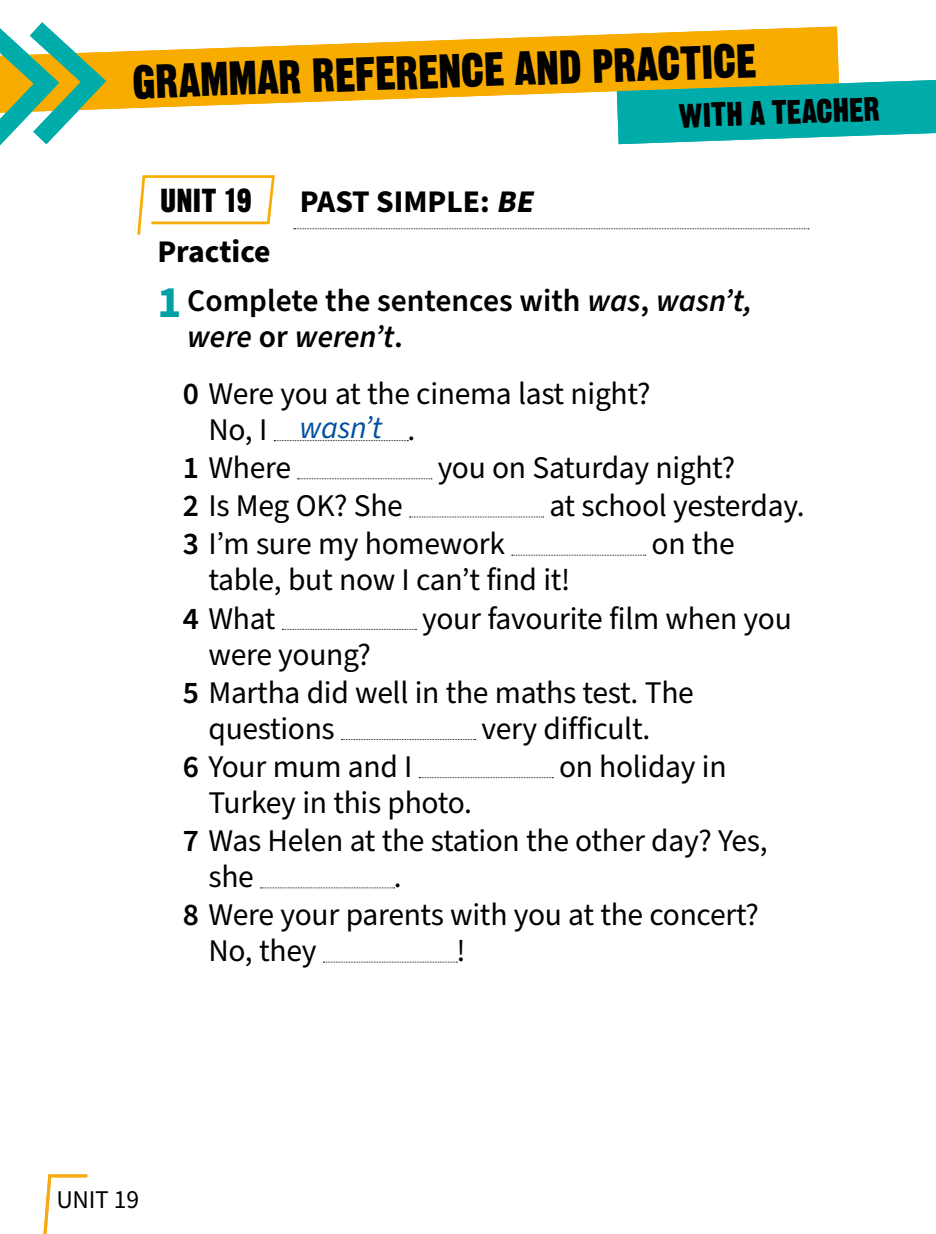
<style>
.page{position:relative;width:936px;height:1234px;background:#fff}
.page>*{position:absolute;margin:0;border:0;box-sizing:border-box;transform-origin:0 0}
.t1{font:46.5px "Gothic Thirteen Std";color:#000}
.t2{font:33px "Gothic Thirteen Std";color:#000}
.t3{font:32.4px "Gothic Thirteen Std";color:#000}
.t4{font:31.5px/57.3px "Source Sans Pro";letter-spacing:-.01em;color:#000}
.t5{font:600 31.5px/48.8px "Source Sans Pro";color:#000}
.t6{font:700 31.5px "Source Sans Pro";color:#000}
.t7{font:25.5px "Source Sans Pro";color:#000}
.s1{font-style:italic}
.s2{font-weight:700}
.s3{font-weight:700;font-size:45px;color:#00a0a7}
.s4{font-weight:600;font-style:italic}
.s5{font-weight:600}
.s6{font-style:italic;color:#004f9f}
</style>
<div class="page">
<svg style="left:119px;top:27px;width:719px;height:82px;fill:#f8ac00"></svg>
<svg style="left:616px;top:80px;width:319px;height:64px;background:#2bb3a3"></svg>
<svg style="left:0;top:22px;width:119px;height:124px"></svg>
<svg style="left:294px;top:228px;width:514px;height:1px"></svg>
<svg style="left:274px;top:440px;width:134px;height:1px"></svg>
<svg style="left:298px;top:478px;width:134px;height:1px"></svg>
<svg style="left:409px;top:516px;width:134px;height:1px"></svg>
<svg style="left:511px;top:554px;width:135px;height:1px"></svg>
<svg style="left:282px;top:628px;width:134px;height:1px"></svg>
<svg style="left:341px;top:739px;width:134px;height:1px"></svg>
<svg style="left:419px;top:777px;width:134px;height:1px"></svg>
<svg style="left:260px;top:887px;width:135px;height:1px"></svg>
<svg style="left:323px;top:961px;width:134px;height:1px"></svg>
<svg style="left:137px;top:175px;width:138px;height:60px"></svg>
<svg style="left:43px;top:1174px;width:44px;height:59px"></svg>
<h1 class="t1" style="left:131px;top:53px;width:626px;rotate:-2deg">GRAMMAR REFERENCE AND PRACTICE</h1>
<p class="t2" style="left:678px;top:95px;width:203px;rotate:-2deg">WITH A TEACHER</p>
<p class="t3" style="left:160px;top:180px;width:93px">UNIT 19</p>
<p class="t6" style="left:300px;top:180px;width:242px">PAST SIMPLE: <span class="s1">BE</span></p>
<p class="t5" style="left:157px;top:228px;width:596px"><span class="s2">Practice<br></span><span class="s3">1</span> Complete the sentences with <span class="s1">was</span>, <span class="s1">wasn’t,</span></p>
<p class="t4" style="left:183px;top:308px;width:469px"><span class="s4">were</span> <span class="s5">or</span> <span class="s4">weren’t</span><span class="s5">.<br>0</span> Were you at the cinema last night?</p>
<p class="t4" style="left:183px;top:408px;width:234px;line-height:39.9px;text-indent:26px">N o, I <span class="s6">wasn’t</span> .<br><span class="s5">1</span> Where</p>
<p class="t4" style="left:437px;top:440px;width:299px">you on Saturday night?</p>
<p class="t4" style="left:183px;top:478px;width:221px"><span class="s5">2</span> Is Meg OK? She</p>
<p class="t4" style="left:549px;top:478px;width:257px">at school yesterday.</p>
<p class="t4" style="left:183px;top:516px;width:323px"><span class="s5">3</span> I’m sure my homework</p>
<p class="t4" style="left:651px;top:516px;width:85px">on the</p>
<p class="t4" style="left:183px;top:562px;width:389px;line-height:38.1px;text-indent:26px">table, but now I can’t find it!<br><span class="s5">4</span> What</p>
<p class="t4" style="left:422px;top:590px;width:371px">your favourite film when you</p>
<p class="t4" style="left:208px;top:626px;width:164px">were young?</p>
<p class="t4" style="left:183px;top:664px;width:512px"><span class="s5">5</span> Martha did well in the maths test. The</p>
<p class="t4" style="left:208px;top:700px;width:128px">questions</p>
<p class="t4" style="left:481px;top:700px;width:170px">very difficult.</p>
<p class="t4" style="left:183px;top:738px;width:231px"><span class="s5">6</span> Your mum and I</p>
<p class="t4" style="left:559px;top:738px;width:169px">on holiday in</p>
<p class="t4" style="left:208px;top:774px;width:265px">Turkey in this photo.</p>
<p class="t4" style="left:183px;top:812px;width:586px"><span class="s5">7</span> Was Helen at the station the other day? Yes,</p>
<p class="t4" style="left:208px;top:848px;width:47px">she</p>
<p class="t4" style="left:394px;top:848px;width:9px">.</p>
<p class="t4" style="left:183px;top:887px;width:577px"><span class="s5">8</span> Were your parents with you at the concert?</p>
<p class="t4" style="left:208px;top:923px;width:110px">N o, they</p>
<p class="t4" style="left:456px;top:923px;width:11px">!</p>
<p class="t7" style="left:56px;top:1182px;width:84px">Unit 19</p>
</div>
